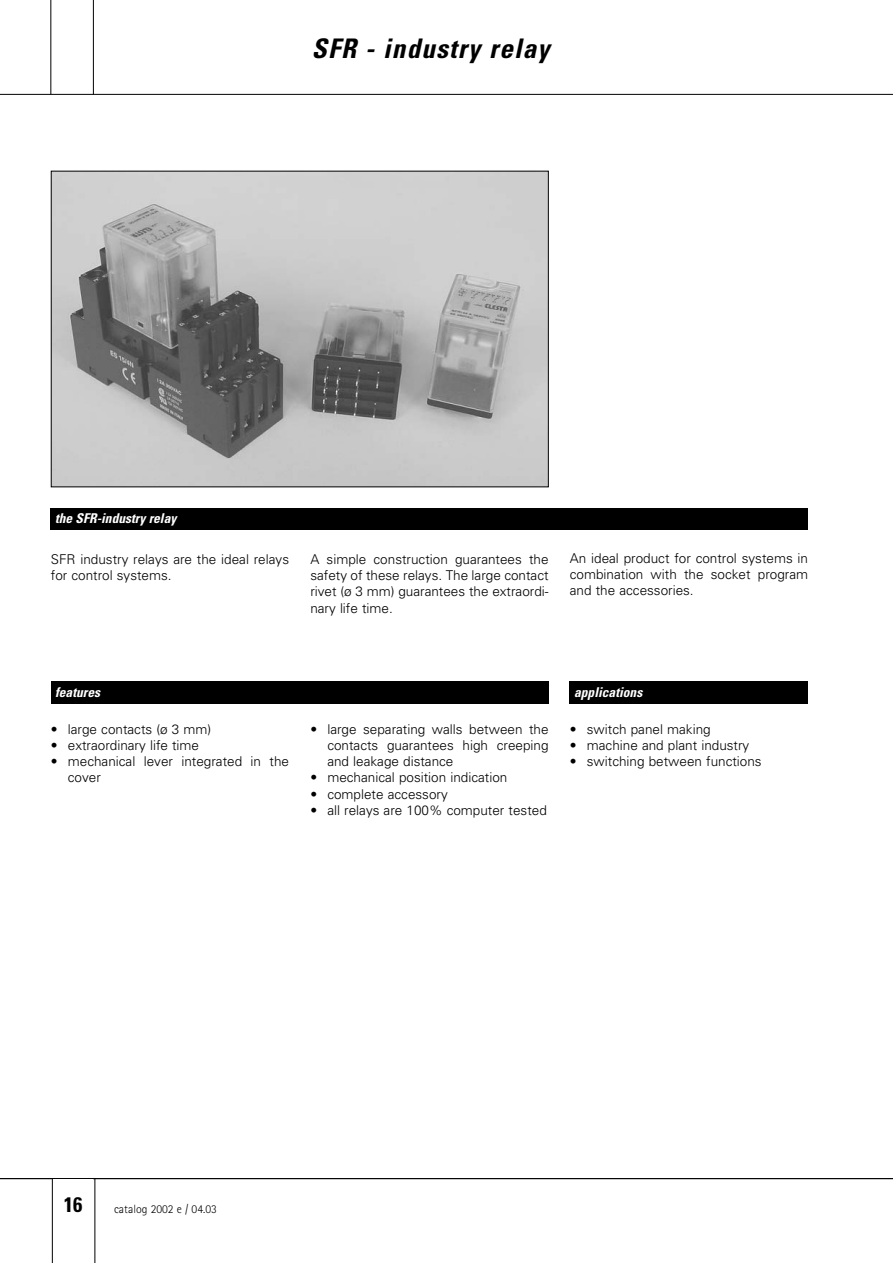
<style>
.page{position:relative;width:893px;height:1263px;background:#fff}
.page>*{position:absolute;margin:0;border:0;box-sizing:border-box;transform-origin:0 0}
.t1{font:italic 700 condensed 27px "Univers";letter-spacing:.045em;color:#000}
.t2{font:700 condensed 21px "Univers";color:#000}
.t3{font:300 13.5px/16.2px "Univers";color:#000;text-align:justify}
.t4{font:italic 700 condensed 13.5px "Univers";color:#fff}
.t5{font:300 12px "AT Rotis Sans Serif";color:#000}
</style>
<div class="page">
<hr style="left:51px;top:0;width:1px;height:94px;background:#000">
<hr style="left:93px;top:0;width:1px;height:94px;background:#000">
<hr style="left:0;top:94px;width:892px;height:1px;background:#000">
<hr style="left:0;top:1178px;width:892px;height:1px;background:#000">
<hr style="left:95px;top:1179px;width:1px;height:84px;background:#000">
<img style="left:53px;top:173px;width:493px;height:312px">
<div style="left:51px;top:508px;width:757px;height:22px;background:#000"></div>
<div style="left:51px;top:681px;width:497px;height:23px;background:#000"></div>
<div style="left:570px;top:681px;width:238px;height:23px;background:#000"></div>
<hr style="left:52px;top:1179px;width:1px;height:84px;background:#000">
<h1 class="t1" style="left:312px;top:39px;width:239px">SFR - industry relay</h1>
<p class="t4" style="left:55px;top:514px;width:123px">the SFR-industry relay</p>
<p class="t3" style="left:51px;top:552px;width:240px">SFR industry relays are the ideal relays for control systems.</p>
<p class="t3" style="left:310px;top:552px;width:240px">A simple construction guarantees the safety of these relays. The large contact rivet (ø 3 mm) guarantees the extraordi&shy;nary life time.</p>
<p class="t3" style="left:570px;top:551px;width:240px">An ideal product for control systems in combination with the socket program and the accessories.</p>
<p class="t4" style="left:55px;top:687px;width:46px">features</p>
<p class="t3" style="left:51px;top:722px;width:162px">• large contacts (ø 3 mm)</p>
<p class="t3" style="left:51px;top:738px;width:150px">• extraordinary life time</p>
<p class="t3" style="left:68px;top:755px;width:223px;text-indent:-17px">• mechanical lever integrated in the cover</p>
<p class="t3" style="left:327px;top:722px;width:223px;text-indent:-17px">• large separating walls between the contacts guarantees high creeping and leakage distance</p>
<p class="t3" style="left:310px;top:771px;width:199px">• mechanical position indication</p>
<p class="t3" style="left:310px;top:787px;width:139px">• complete accessory</p>
<p class="t3" style="left:310px;top:803px;width:238px">• all relays are 100% computer tested</p>
<p class="t4" style="left:574px;top:687px;width:70px">applications</p>
<p class="t3" style="left:570px;top:722px;width:142px">• switch panel making</p>
<p class="t3" style="left:570px;top:738px;width:181px">• machine and plant industry</p>
<p class="t3" style="left:570px;top:755px;width:193px">• switching between functions</p>
<h2 class="t2" style="left:64px;top:1197px;width:20px">16</h2>
<p class="t5" style="left:114px;top:1204px;width:104px">catalog 2002 e / 04.03</p>
</div>
